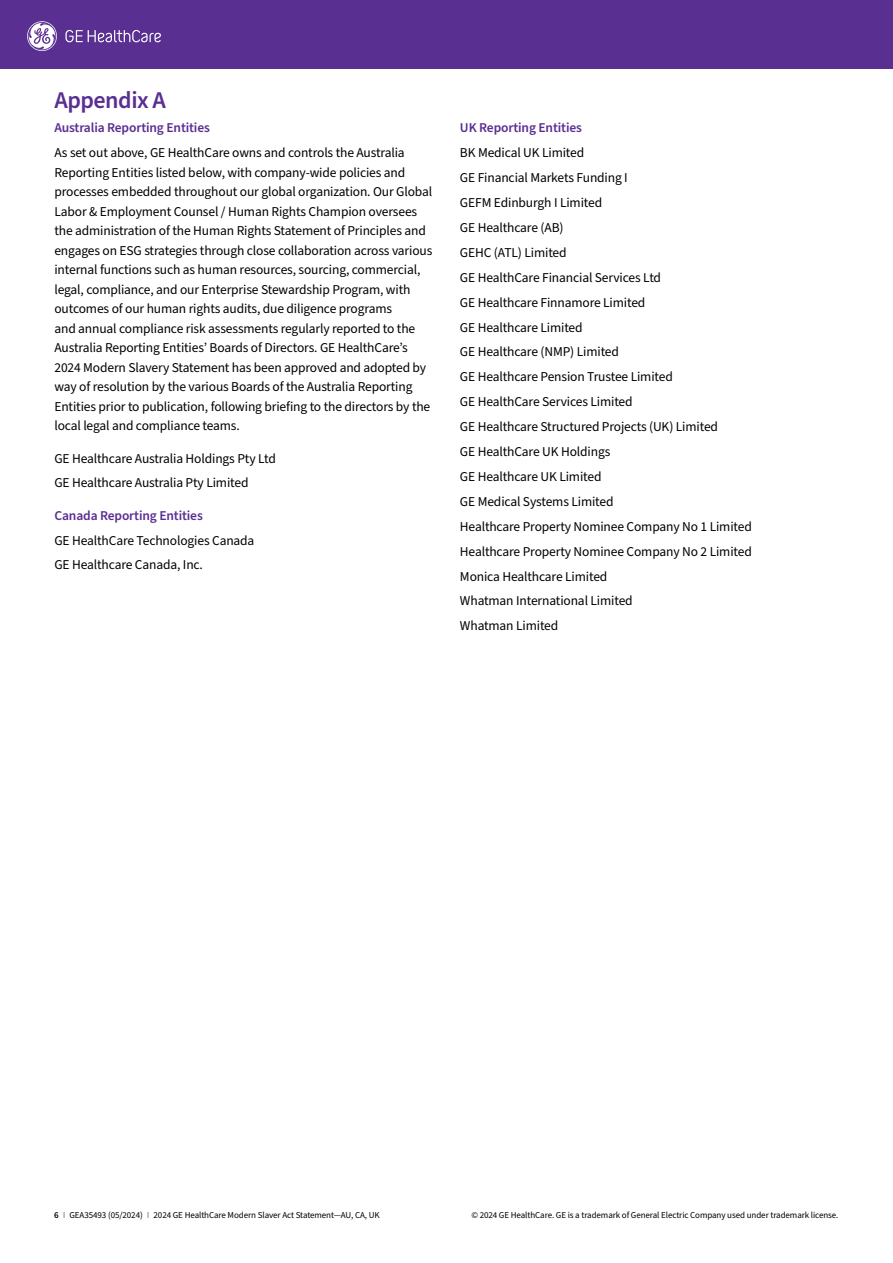
<style>
.page{position:relative;width:893px;height:1263px;background:#fff}
.page>*{position:absolute;margin:0;border:0;box-sizing:border-box;transform-origin:0 0}
.t1{font:600 24px "Source Sans Pro";letter-spacing:-.02em;color:#5a2f92}
.t2{font:13.5px/24.9px "Source Sans Pro";letter-spacing:-.01em;color:#000}
.t3{font:600 13.5px "Source Sans Pro";letter-spacing:-.01em;color:#5a2f92}
.t4{font:9px "Source Sans Pro";letter-spacing:-.01em;color:#000}
.s1{font-weight:600}
.s2{font-weight:300}
</style>
<div class="page">
<div style="left:0;top:0;width:893px;height:68px;background:#5a2f92"></div>
<svg style="left:27px;top:21px;width:134px;height:30px"></svg>
<h1 class="t1" style="left:54px;top:83px;width:113px">Appendix A</h1>
<p class="t3" style="left:54px;top:119px;width:157px">Australia Reporting Entities</p>
<p class="t2" style="left:54px;top:143px;width:379px;line-height:19.5px">As set out above, GE HealthCare owns and controls the Australia Reporting Entities listed below, with company-wide policies and processes embedded throughout our global organization. Our Global Labor &amp; Employment Counsel / Human Rights Champion oversees the administration of the Human Rights Statement of Principles and engages on ESG strategies through close collaboration across various internal functions such as human resources, sourcing, commercial, legal, compliance, and our Enterprise Stewardship Program, with outcomes of our human rights audits, due diligence programs<br>and annual compliance risk assessments regularly reported to the Australia Reporting Entities’ Boards of Directors. GE HealthCare’s 2024 Modern Slavery Statement has been approved and adopted by way of resolution by the various Boards of the Australia Reporting Entities prior to publication, following briefing to the directors by the local legal and compliance teams.</p>
<p class="t2" style="left:54px;top:446px;width:223px">GE Healthcare Australia Holdings Pty Ltd<br>GE Healthcare Australia Pty Limited</p>
<p class="t3" style="left:54px;top:506px;width:150px">Canada Reporting Entities</p>
<p class="t2" style="left:54px;top:528px;width:201px">GE HealthCare Technologies Canada<br>GE Healthcare Canada, Inc.</p>
<p class="t3" style="left:460px;top:119px;width:123px">UK Reporting Entities</p>
<p class="t2" style="left:460px;top:141px;width:293px">BK Medical UK Limited<br>GE Financial Markets Funding I<br>GEFM Edinburgh I Limited<br>GE Healthcare (AB)<br>GEHC (ATL) Limited<br>GE HealthCare Financial Services Ltd<br>GE Healthcare Finnamore Limited<br>GE Healthcare Limited<br>GE Healthcare (NMP) Limited<br>GE Healthcare Pension Trustee Limited<br>GE HealthCare Services Limited<br>GE Healthcare Structured Projects (UK) Limited<br>GE HealthCare UK Holdings<br>GE Healthcare UK Limited<br>GE Medical Systems Limited<br>Healthcare Property Nominee Company No 1 Limited<br>Healthcare Property Nominee Company No 2 Limited<br>Monica Healthcare Limited<br>Whatman International Limited<br>Whatman Limited</p>
<p class="t4" style="left:54px;top:1209px;width:327px"><span class="s1">6</span> <span class="s2">I</span> GEA35493 (05/2024) <span class="s2">I</span> 2024 GE HealthCare Modern Slaver Act Statement—AU, CA, UK</p>
<p class="t4" style="left:471px;top:1209px;width:369px">© 2024 GE HealthCare. GE is a trademark of General Electric Company used under trademark license.</p>
</div>
